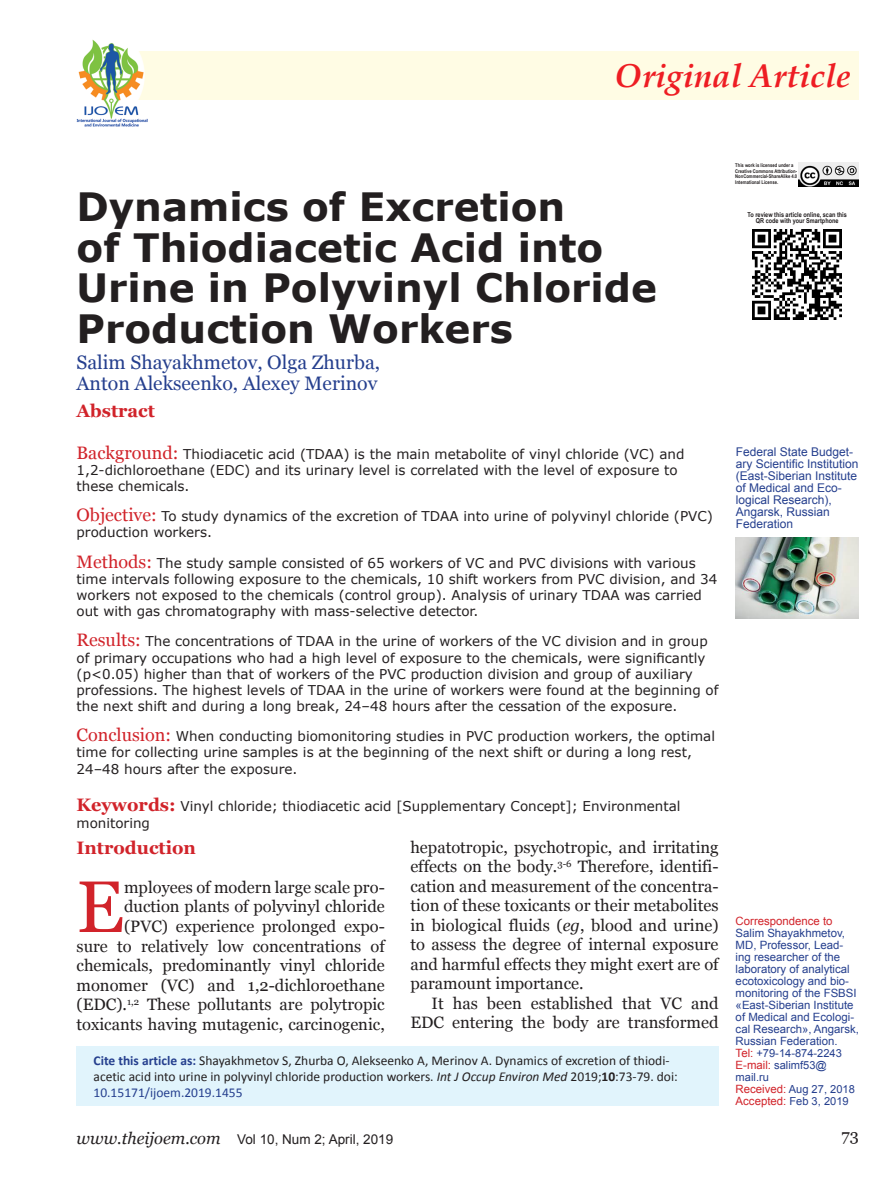
<style>
.page{position:relative;width:893px;height:1191px;background:#fff}
.page>*{position:absolute;margin:0;border:0;box-sizing:border-box;transform-origin:0 0}
.First_first_body{font:72.75px "Georgia";color:#d1232a}
.t1{font:700 39px/40.5px "Verdana";color:#231f20}
.t2{font:italic 700 33px "Book Antiqua";color:#ee1d23}
.Authors{font:19.5px/21px "Georgia";color:#253f8e}
.heading{font:700 18px "Georgia";color:#d1232a}
.First_first_body-2{font:16.5px/19.5px "Georgia";color:#231f20;text-align:right}
.body{font:16.5px/19.5px "Georgia";color:#231f20;text-align:right}
.Editorial{font:16.5px "Georgia";color:#231f20}
.Structured_Abstract{font:13.5px/16.2px "Verdana";color:#231f20}
.Citation{font:13.5px/16.2px "Calibri";color:#231f20}
.Key_Word{font:13.5px/16.2px "Verdana";color:#231f20}
.Editorial-2{font:13.5px "Arial";color:#231f20}
.Affiliation{font:12px/12px "Arial";color:#253f8e}
.Adress_corresspondan{font:11.4px/12px "Arial";color:#253f8e}
.Adress_corresspondan-2{font:11.4px "Arial";color:#d1232a}
.Adress_corresspondan-3{font:11.1px/12px "Arial";color:#253f8e}
.t3{font:700 6.75px/6px "Arial Narrow";color:#231f20;text-align:center}
.t4{font:700 5.1px/5.6px "Arial Narrow";color:#231f20}
.s1{font-family:"Georgia";font-size:18px;color:#d1232a}
.s2{font-family:"Georgia";font-weight:700;font-size:18px;color:#d1232a}
.s3{font-style:italic}
.s4{font-weight:700;color:#253f8e}
.s5{font-weight:700}
.s6{color:#253f8e}
.s7{color:#d1232a}
.s8{font-size:11.4px;color:#d1232a}
.s9{font-size:11.1px;color:#253f8e}
.s10{font-family:"Georgia";font-style:italic;font-size:16.5px}
</style>
<div class="page">
<div style="left:98px;top:51px;width:760px;height:48px;background:#fffce4"></div>
<img style="left:77px;top:39px;width:71px;height:88px">
<img style="left:799px;top:162px;width:59px;height:24px">
<div style="left:77px;top:1046px;width:642px;height:60px;background:#e1f4fc"></div>
<img style="left:736px;top:537px;width:123px;height:82px">
<img style="left:753px;top:230px;width:89px;height:89px">
<h3 class="t2" style="left:615px;top:53px;width:237px">Original Article</h3>
<p class="t1" style="left:77px;top:185px;width:582px">Dynamics of Excretion<br>of Thiodiacetic Acid into<br>Urine in Polyvinyl Chloride<br>Production Workers</p>
<p class="Authors" style="left:77px;top:351px;width:305px">Salim Shayakhmetov, Olga Zhurba,<br>Anton Alekseenko, Alexey Merinov</p>
<p class="heading" style="left:77px;top:401px;width:80px">Abstract</p>
<p class="Structured_Abstract" style="left:77px;top:445px;width:609px"><span class="s1">Background:</span> Thiodiacetic acid (TDAA) is the main metabolite of vinyl chloride (VC) and<br>1,2-dichloroethane (EDC) and its urinary level is correlated with the level of exposure to these chemicals.</p>
<p class="Structured_Abstract" style="left:77px;top:508px;width:638px"><span class="s1">Objective:</span> To study dynamics of the excretion of TDAA into urine of polyvinyl chloride (PVC) production workers.</p>
<p class="Structured_Abstract" style="left:77px;top:554px;width:642px"><span class="s1">Methods:</span> The study sample consisted of 65 workers of VC and PVC divisions with various time intervals following exposure to the chemicals, 10 shift workers from PVC division, and 34 workers not exposed to the chemicals (control group). Analysis of urinary TDAA was carried out with gas chromatography with mass-selective detector.</p>
<p class="Structured_Abstract" style="left:77px;top:633px;width:643px"><span class="s1">Results:</span> The concentrations of TDAA in the urine of workers of the VC division and in group of primary occupations who had a high level of exposure to the chemicals, were significantly (p&lt;0.05) higher than that of workers of the PVC production division and group of auxiliary professions. The highest levels of TDAA in the urine of workers were found at the beginning of the next shift and during a long break, 24–48 hours after the cessation of the exposure.</p>
<p class="Structured_Abstract" style="left:77px;top:728px;width:640px"><span class="s1">Conclusion:</span> When conducting biomonitoring studies in PVC production workers, the optimal time for collecting urine samples is at the beginning of the next shift or during a long rest,<br>24–48 hours after the exposure.</p>
<p class="Key_Word" style="left:77px;top:798px;width:605px"><span class="s2">Keywords:</span> Vinyl chloride; thiodiacetic acid [Supplementary Concept]; Environmental monitoring</p>
<p class="heading" style="left:77px;top:837px;width:121px">Introduction</p>
<p class="First_first_body" style="left:77px;top:865px;width:49px">E</p>
<p class="First_first_body-2" style="left:77px;top:877px;width:310px">mployees of modern large scale pro&shy;duction plants of polyvinyl chloride (PVC) experience prolonged expo-<br>sure to relatively low concentrations of chemicals, predominantly vinyl chloride monomer (VC) and 1,2-dichloroethane (EDC).<sup>1,2</sup> These pollutants are polytropic toxicants having mutagenic, carcinogenic,</p>
<p class="First_first_body-2" style="left:410px;top:837px;width:310px;text-align:justify">hepatotropic, psychotropic, and irritating effects on the body.<sup>3-6</sup> Therefore, identifi&shy;cation and measurement of the concentra&shy;tion of these toxicants or their metabolites in biological fluids (<span class="s3">eg</span>, blood and urine) to assess the degree of internal exposure and harmful effects they might exert are of paramount importance.</p>
<p class="body" style="left:410px;top:993px;width:310px">It has been established that VC and<br>EDC entering the body are transformed</p>
<p class="Citation" style="left:94px;top:1051px;width:586px"><span class="s4">Cite this article as:</span> Shayakhmetov S, Zhurba O, Alekseenko A, Merinov A. Dynamics of excretion of thiodi&shy;acetic acid into urine in polyvinyl chloride production workers. <span class="s3">Int J Occup Environ Med</span> 2019;<span class="s5">10</span>:73-79. doi:<br><span class="s6">10.15171/ijoem.2019.1455</span></p>
<p class="t4" style="left:735px;top:162px;width:64px">This work is licensed under a<br>Creative Commons Attribution-<br>NonCommercial-ShareAlike 4.0<br>International License.</p>
<p class="t3" style="left:748px;top:211px;width:101px">To review this article online, scan this<br>QR code with your Smartphone</p>
<p class="Affiliation" style="left:736px;top:446px;width:124px">Federal State Budget&shy;ary Scientific Institution (East-Siberian Institute of Medical and Eco&shy;logical Research),<br>Angarsk, Russian<br>Federation</p>
<p class="Adress_corresspondan" style="left:736px;top:915px;width:125px"><span class="s7">Correspondence to<br></span>Salim Shayakhmetov,<br>MD, Professor, Lead&shy;ing researcher of the laboratory of analytical ecotoxicology and bio&shy;monitoring of the FSBSI «East-Siberian Institute of Medical and Ecologi&shy;cal Research», Angarsk,<br>Russian Federation.</p>
<p class="Adress_corresspondan-3" style="left:736px;top:1047px;width:108px"><span class="s8">Tel:</span> +79-14-874-2243</p>
<p class="Adress_corresspondan-3" style="left:736px;top:1059px;width:93px"><span class="s8">E-mail:</span> salimf53@ mail.ru</p>
<p class="Adress_corresspondan-3" style="left:736px;top:1083px;width:121px"><span class="s8">Received:</span> Aug 27, 2018</p>
<p class="Adress_corresspondan-2" style="left:736px;top:1093px;width:115px">Accepted: <span class="s9">Feb 3, 2019</span></p>
<p class="Editorial-2" style="left:77px;top:1130px;width:318px"><span class="s10">www.theijoem.com</span> Vol 10, Num 2; April, 2019</p>
<p class="Editorial" style="left:841px;top:1125px;width:19px">73</p>
</div>
